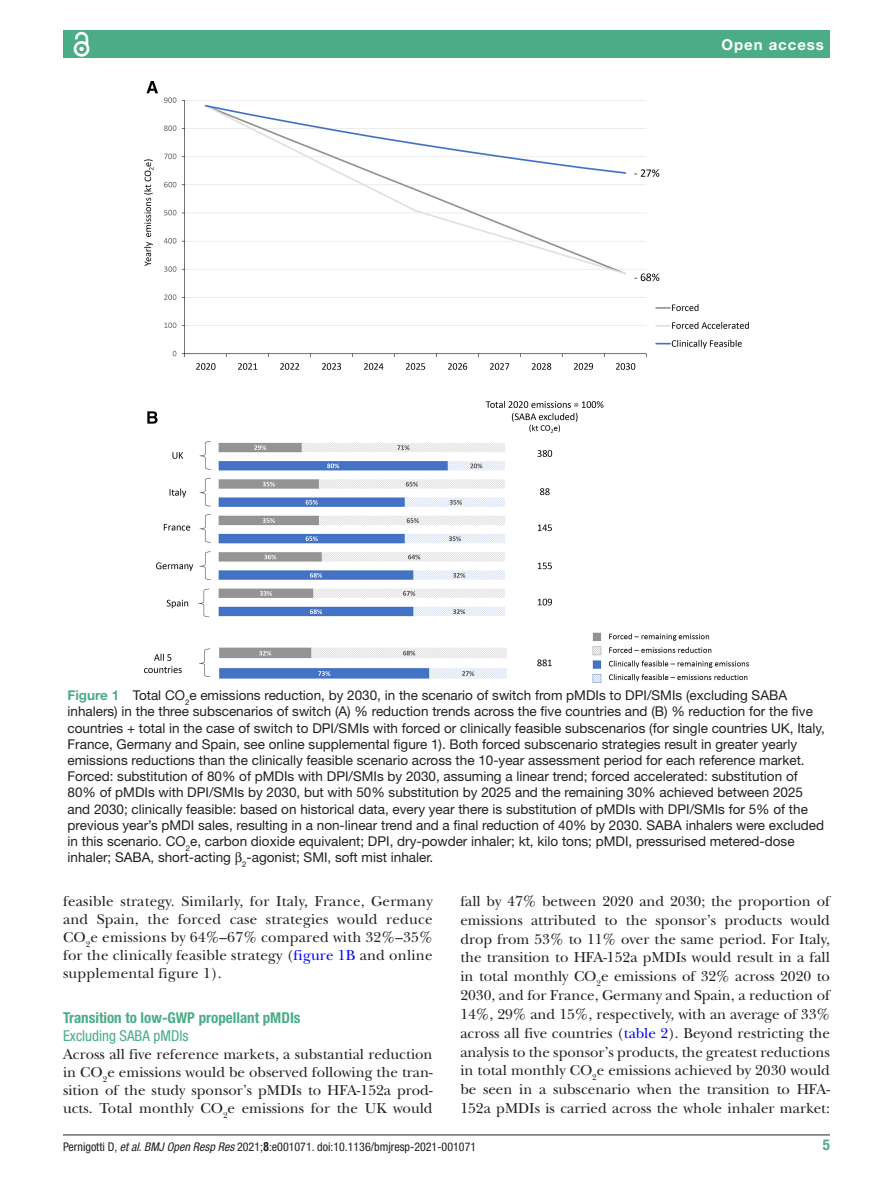
<style>
.page{position:relative;width:893px;height:1191px;background:#fff}
.page>*{position:absolute;margin:0;border:0;box-sizing:border-box;transform-origin:0 0}
.t1{font:15px/18.8px "New Baskerville";color:#231f20;text-align:justify}
.t2{font:700 condensed 15px "Helvetica Neue LT Std";color:#4bad87}
.t3{font:condensed 15px "Helvetica Neue LT Std";color:#4bad87}
.t4{font:700 15px "Helvetica Neue LT Std";letter-spacing:.065em;color:#fff}
.t5{font:13.5px/16.2px "Helvetica Neue LT Std";color:#231f20}
.t6{font:condensed 12px "Helvetica Neue LT Std";color:#231f20}
.s1{font-weight:700;color:#4bad87}
.s2{color:#00f}
.s3{font-style:italic}
.s4{font-family:"Helvetica";font-weight:700}
</style>
<div class="page">
<hr style="left:63px;top:1134px;width:767px;height:1px;background:#231f20">
<div style="left:63px;top:31px;width:767px;height:27px;background:#4bad87"></div>
<svg style="left:73px;top:31px;width:17px;height:26px"></svg>
<img style="left:144px;top:81px;width:605px;height:601px">
<p class="t4" style="left:721px;top:35px;width:104px">Open access</p>
<p class="t5" style="left:68px;top:687px;width:759px"><span class="s1">Figure 1</span> Total CO<sub>2</sub>e emissions reduction, by 2030, in the scenario of switch from pMDIs to DPI/SMIs (excluding SABA inhalers) in the three subscenarios of switch (A) % reduction trends across the five countries and (B) % reduction for the five countries + total in the case of switch to DPI/SMIs with forced or clinically feasible subscenarios (for single countries UK, Italy, France, Germany and Spain, see online supplemental figure 1). Both forced subscenario strategies result in greater yearly emissions reductions than the clinically feasible scenario across the 10-year assessment period for each reference market.<br>Forced: substitution of 80% of pMDIs with DPI/SMIs by 2030, assuming a linear trend; forced accelerated: substitution of 80% of pMDIs with DPI/SMIs by 2030, but with 50% substitution by 2025 and the remaining 30% achieved between 2025 and 2030; clinically feasible: based on historical data, every year there is substitution of pMDIs with DPI/SMIs for 5% of the previous year’s pMDI sales, resulting in a non-linear trend and a final reduction of 40% by 2030. SABA inhalers were excluded in this scenario. CO<sub>2</sub>e, carbon dioxide equivalent; DPI, dry-powder inhaler; kt, kilo tons; pMDI, pressurised metered-dose inhaler; SABA, short-acting <sub>2</sub>-agonist; SMI, soft mist inhaler.</p>
<p class="t1" style="left:63px;top:892px;width:371px;line-height:18px">feasible strategy. Similarly, for Italy, France, Germany and Spain, the forced case strategies would reduce CO<sub>2</sub>e emissions by 64%–67% compared with 32%–35% for the clinically feasible strategy (<span class="s2">figure 1B</span> and online supplemental figure 1).</p>
<p class="t2" style="left:63px;top:1008px;width:239px">Transition to low-GWP propellant pMDIs</p>
<p class="t3" style="left:63px;top:1027px;width:127px">Excluding SABA pMDIs</p>
<p class="t1" style="left:63px;top:1045px;width:371px;line-height:18px">Across all five reference markets, a substantial reduction in CO<sub>2</sub>e emissions would be observed following the tran&shy;sition of the study sponsor’s pMDIs to HFA-152a prod&shy;ucts. Total monthly CO<sub>2</sub>e emissions for the UK would</p>
<p class="t1" style="left:460px;top:892px;width:371px">fall by 47% between 2020 and 2030; the proportion of emissions attributed to the sponsor’s products would drop from 53% to 11% over the same period. For Italy, the transition to HFA-152a pMDIs would result in a fall in total monthly CO<sub>2</sub>e emissions of 32% across 2020 to 2030, and for France, Germany and Spain, a reduction of 14%, 29% and 15%, respectively, with an average of 33% across all five countries (<span class="s2">table 2</span>). Beyond restricting the analysis to the sponsor’s products, the greatest reductions in total monthly CO<sub>2</sub>e emissions achieved by 2030 would be seen in a subscenario when the transition to HFA-152a pMDIs is carried across the whole inhaler market:</p>
<p class="t6" style="left:63px;top:1139px;width:415px">Pernigotti D, <span class="s3">et al</span>. <span class="s3">BMJ Open Resp Res</span> 2021;<span class="s4">8</span>:e001071. doi:10.1136/bmjresp-2021-001071</p>
<p class="t2" style="left:823px;top:1135px;width:9px">5</p>
</div>
